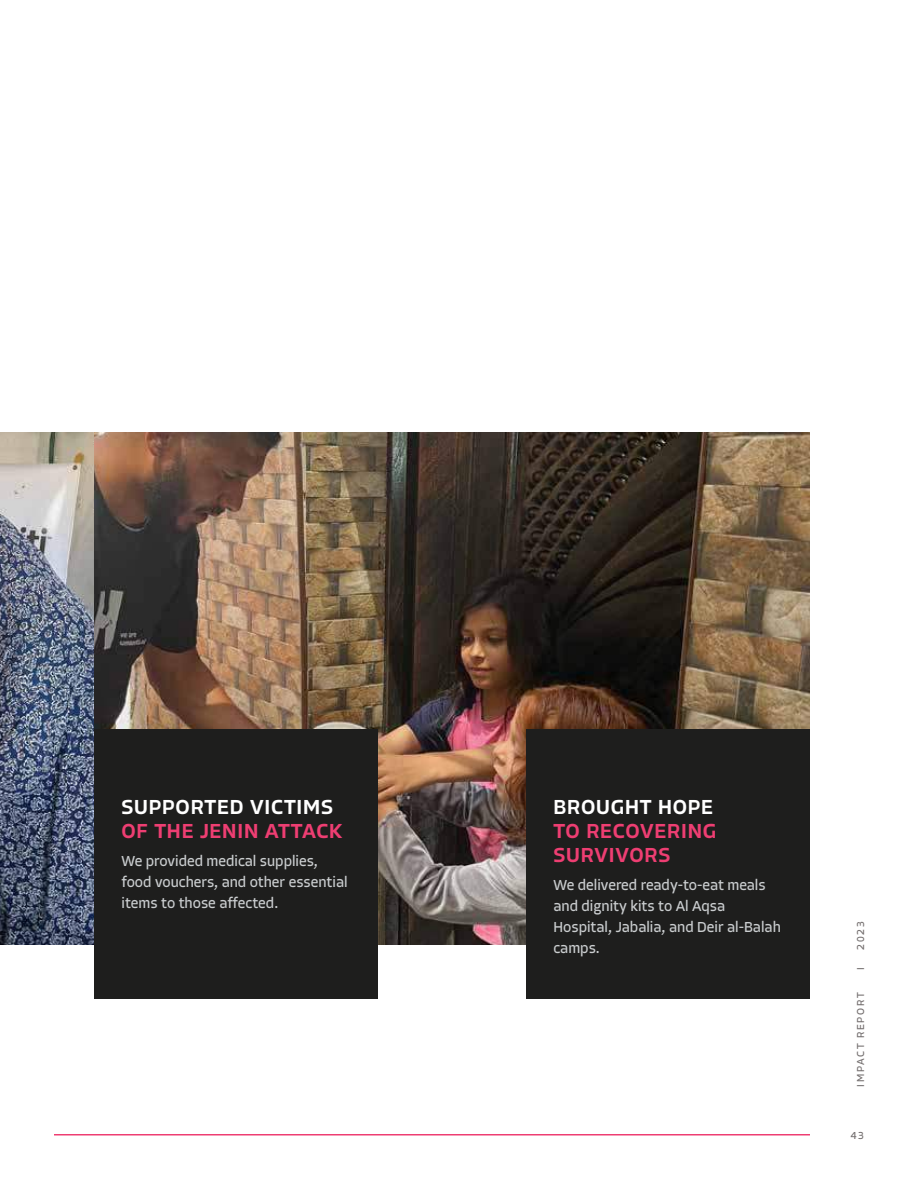
<style>
.page{position:relative;width:918px;height:1188px;background:#fff}
.page>*{position:absolute;margin:0;border:0;box-sizing:border-box;transform-origin:0 0}
.t1{font:500 21px/24px "Allotrope";letter-spacing:.04em;color:#ee3e72}
.t2{font:500 21px "Allotrope";letter-spacing:.04em;color:#fff}
.t3{font:15px/21px "Allotrope";color:#cacdcf}
.t4{font:10.5px "Allotrope";letter-spacing:.16em;color:#746f6f}
</style>
<div class="page">
<img style="left:0;top:432px;width:94px;height:513px">
<img style="left:94px;top:432px;width:716px;height:513px">
<hr style="left:54px;top:1134px;width:756px;height:1px;background:#ee3e72">
<div style="left:95px;top:729px;width:283px;height:270px;background:#1e1e1d"></div>
<div style="left:527px;top:729px;width:283px;height:270px;background:#1e1e1d"></div>
<h1 class="t2" style="left:122px;top:797px;width:213px">SUPPORTED VICTIMS</h1>
<h1 class="t1" style="left:122px;top:820px;width:222px">OF THE JENIN ATTACK</h1>
<p class="t3" style="left:122px;top:851px;width:228px">We provided medical supplies, food vouchers, and other essential items to those affected.</p>
<h1 class="t2" style="left:554px;top:797px;width:161px">BROUGHT HOPE</h1>
<h1 class="t1" style="left:554px;top:820px;width:164px">TO RECOVERING<br>SURVIVORS</h1>
<p class="t3" style="left:554px;top:875px;width:229px">We delivered ready-to-eat meals and dignity kits to Al Aqsa<br>Hospital, Jabalia, and Deir al-Balah camps.</p>
<p class="t4" style="left:856px;top:950px;width:30px;rotate:-90deg">2023</p>
<p class="t4" style="left:856px;top:970px;width:4px;rotate:-90deg">I</p>
<p class="t4" style="left:856px;top:1087px;width:96px;rotate:-90deg">IMPACT REPORT</p>
<p class="t4" style="left:851px;top:1131px;width:15px">43</p>
</div>
